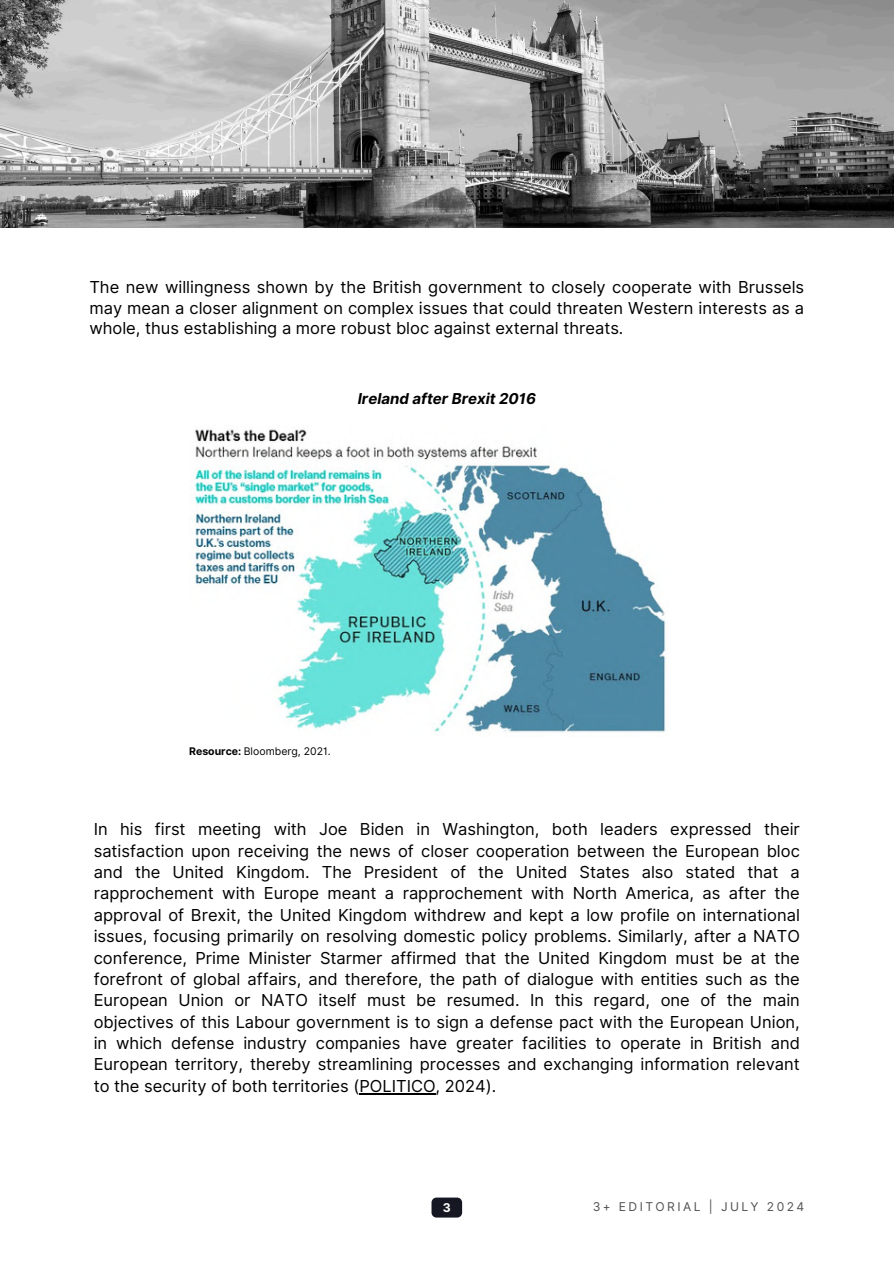
<style>
.page{position:relative;width:894px;height:1264px;background:#fff}
.page>*{position:absolute;margin:0;border:0;box-sizing:border-box;transform-origin:0 0}
.t1{font:16.5px/21.3px "Inter";color:#000;text-align:justify}
.t2{font:italic 700 15px "Inter";color:#000}
.t3{font:12.15px "Inter";letter-spacing:.2em;color:#515151}
.t4{font:700 12.15px "Inter";color:#fff}
.t5{font:10.5px "Inter";color:#000}
.s1{font-weight:700}
</style>
<div class="page">
<img style="left:0;top:0;width:893px;height:227px">
<img style="left:195px;top:429px;width:471px;height:304px">
<svg style="left:431px;top:1197px;width:31px;height:20px"></svg>
<hr style="left:359px;top:1092px;width:76px;height:2px;background:#000">
<h2 class="t1" style="left:89px;top:277px;width:716px;line-height:20.2px">The new willingness shown by the British government to closely cooperate with Brussels may mean a closer alignment on complex issues that could threaten Western interests as a whole, thus establishing a more robust bloc against external threats.</h2>
<p class="t2" style="left:357px;top:390px;width:180px">Ireland after Brexit 2016</p>
<p class="t5" style="left:189px;top:745px;width:143px"><span class="s1">Resource:</span> Bloomberg, 2021.</p>
<p class="t1" style="left:94px;top:818px;width:707px">In his first meeting with Joe Biden in Washington, both leaders expressed their satisfaction upon receiving the news of closer cooperation between the European bloc and the United Kingdom. The President of the United States also stated that a rapprochement with Europe meant a rapprochement with North America, as after the approval of Brexit, the United Kingdom withdrew and kept a low profile on international issues, focusing primarily on resolving domestic policy problems. Similarly, after a NATO conference, Prime Minister Starmer affirmed that the United Kingdom must be at the forefront of global affairs, and therefore, the path of dialogue with entities such as the European Union or NATO itself must be resumed. In this regard, one of the main objectives of this Labour government is to sign a defense pact with the European Union, in which defense industry companies have greater facilities to operate in British and European territory, thereby streamlining processes and exchanging information relevant to the security of both territories (POLITICO, 2024).</p>
<h1 class="t4" style="left:442px;top:1200px;width:9px">3</h1>
<h3 class="t3" style="left:592px;top:1199px;width:213px">3+ EDITORIAL | JULY 2024</h3>
</div>
